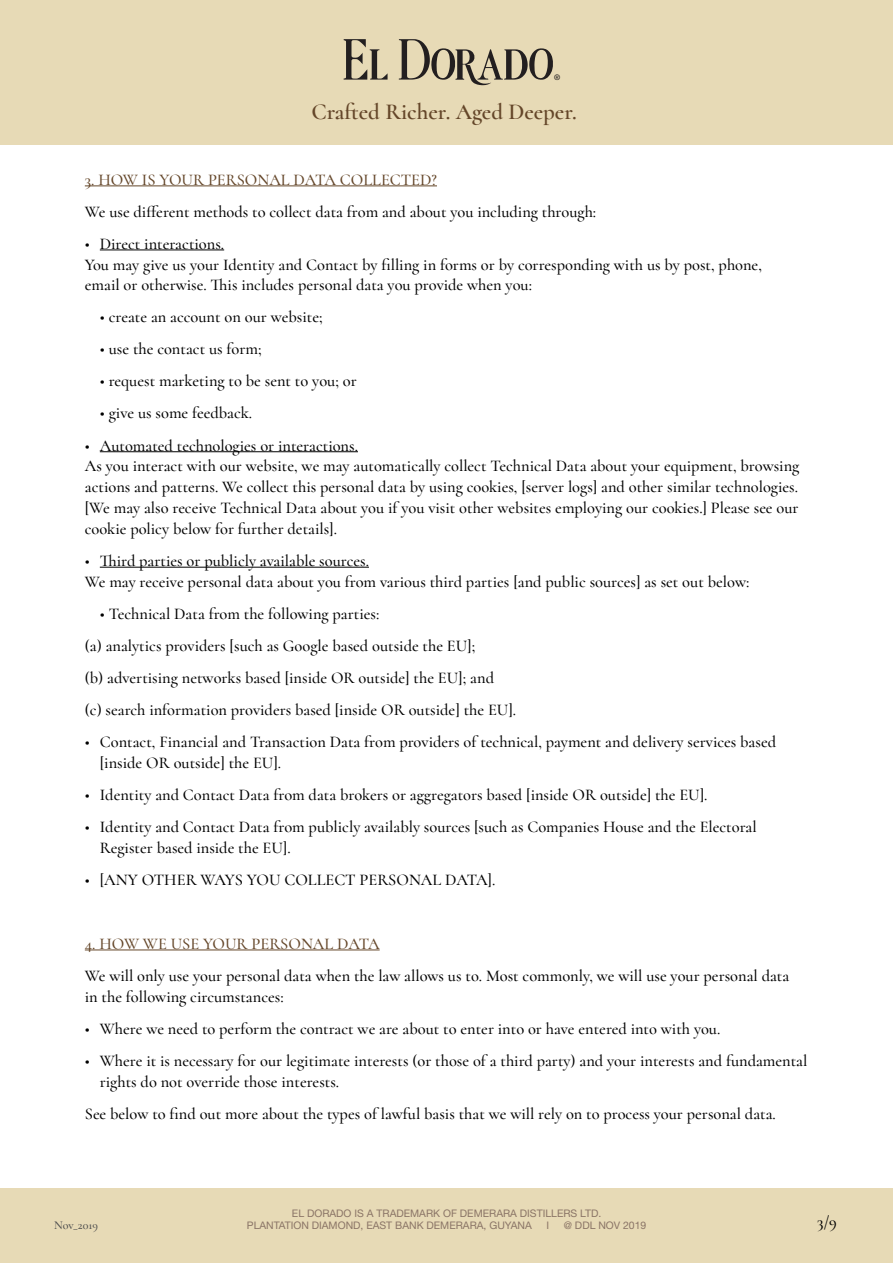
<style>
.page{position:relative;width:893px;height:1263px;background:#fff}
.page>*{position:absolute;margin:0;border:0;box-sizing:border-box;transform-origin:0 0}
.t1{font:600 22.95px "Cormorant";color:#644629}
.t2{font:500 16.35px/20.9px "Cormorant";color:#000}
.t3{font:500 16.35px "Cormorant";color:#644629}
.t4{font:500 12px "Cormorant";color:#4d4d4d}
.t5{font:10.5px "Helvetica Neue";color:#8a7466}
.t6{font:500 7.65px "Helvetica Neue";color:#231f20}
</style>
<div class="page">
<div style="left:0;top:0;width:893px;height:145px;background:#e7dab6"></div>
<svg style="left:343px;top:39px;width:45px;height:41px"></svg>
<svg style="left:398px;top:39px;width:155px;height:46px"></svg>
<hr style="left:85px;top:185px;width:352px;height:1px;background:#644629">
<hr style="left:100px;top:249px;width:124px;height:1px;background:#000">
<hr style="left:100px;top:451px;width:258px;height:1px;background:#000">
<hr style="left:100px;top:567px;width:269px;height:1px;background:#000">
<hr style="left:85px;top:949px;width:295px;height:1px;background:#644629">
<div style="left:0;top:1189px;width:893px;height:74px;background:#e7dab6"></div>
<p class="t6" style="left:554px;top:72px;width:8px">®</p>
<p class="t1" style="left:311px;top:97px;width:267px">Crafted Richer. Aged Deeper.</p>
<p class="t3" style="left:85px;top:169px;width:354px">3. HOW IS YOUR PERSONAL DATA COLLECTED?</p>
<p class="t2" style="left:85px;top:201px;width:513px">We use different methods to collect data from and about you including through:</p>
<p class="t2" style="left:85px;top:233px;width:679px">• Direct interactions.<br>You may give us your Identity and Contact by filling in forms or by corresponding with us by post, phone, email or otherwise. This includes personal data you provide when you:</p>
<p class="t2" style="left:100px;top:307px;width:224px">• create an account on our website;</p>
<p class="t2" style="left:100px;top:339px;width:163px">• use the contact us form;</p>
<p class="t2" style="left:100px;top:371px;width:259px">• request marketing to be sent to you; or</p>
<p class="t2" style="left:100px;top:403px;width:154px">• give us some feedback.</p>
<p class="t2" style="left:85px;top:435px;width:716px">• Automated technologies or interactions.<br>As you interact with our website, we may automatically collect Technical Data about your equipment, browsing actions and patterns. We collect this personal data by using cookies, [server logs] and other similar technologies. [We may also receive Technical Data about you if you visit other websites employing our cookies.] Please see our cookie policy below for further details].</p>
<p class="t2" style="left:85px;top:550px;width:666px">• Third parties or publicly available sources.<br>We may receive personal data about you from various third parties [and public sources] as set out below:</p>
<p class="t2" style="left:100px;top:603px;width:281px">• Technical Data from the following parties:</p>
<p class="t2" style="left:85px;top:635px;width:392px">(a) analytics providers [such as Google based outside the EU];</p>
<p class="t2" style="left:85px;top:667px;width:411px">(b) advertising networks based [inside OR outside] the EU]; and</p>
<p class="t2" style="left:85px;top:699px;width:433px">(c) search information providers based [inside OR outside] the EU].</p>
<p class="t2" style="left:100px;top:731px;width:678px;text-indent:-15px">• Contact, Financial and Transaction Data from providers of technical, payment and delivery services based [inside OR outside] the EU].</p>
<p class="t2" style="left:85px;top:784px;width:624px">• Identity and Contact Data from data brokers or aggregators based [inside OR outside] the EU].</p>
<p class="t2" style="left:100px;top:816px;width:658px;text-indent:-15px">• Identity and Contact Data from publicly availably sources [such as Companies House and the Electoral<br>Register based inside the EU].</p>
<p class="t2" style="left:85px;top:869px;width:412px">• [ANY OTHER WAYS YOU COLLECT PERSONAL DATA].</p>
<p class="t3" style="left:85px;top:933px;width:296px">4. HOW WE USE YOUR PERSONAL DATA</p>
<p class="t2" style="left:85px;top:965px;width:706px">We will only use your personal data when the law allows us to. Most commonly, we will use your personal data in the following circumstances:</p>
<p class="t2" style="left:85px;top:1018px;width:637px">• Where we need to perform the contract we are about to enter into or have entered into with you.</p>
<p class="t2" style="left:100px;top:1050px;width:709px;text-indent:-15px">• Where it is necessary for our legitimate interests (or those of a third party) and your interests and fundamental rights do not override those interests.</p>
<p class="t2" style="left:85px;top:1103px;width:693px">See below to find out more about the types of lawful basis that we will rely on to process your personal data.</p>
<p class="t5" style="left:292px;top:1206px;width:311px">EL DORADO IS A TRADEMARK OF DEMERARA DISTILLERS LTD.</p>
<p class="t4" style="left:54px;top:1218px;width:46px">Nov_2019</p>
<p class="t5" style="left:247px;top:1219px;width:286px">PLANTATION DIAMOND, EAST BANK DEMERARA, GUYANA</p>
<p class="t5" style="left:546px;top:1219px;width:4px">I</p>
<p class="t5" style="left:564px;top:1219px;width:84px">@ DDL NOV 2019</p>
<p class="t2" style="left:817px;top:1211px;width:21px">3/9</p>
</div>
